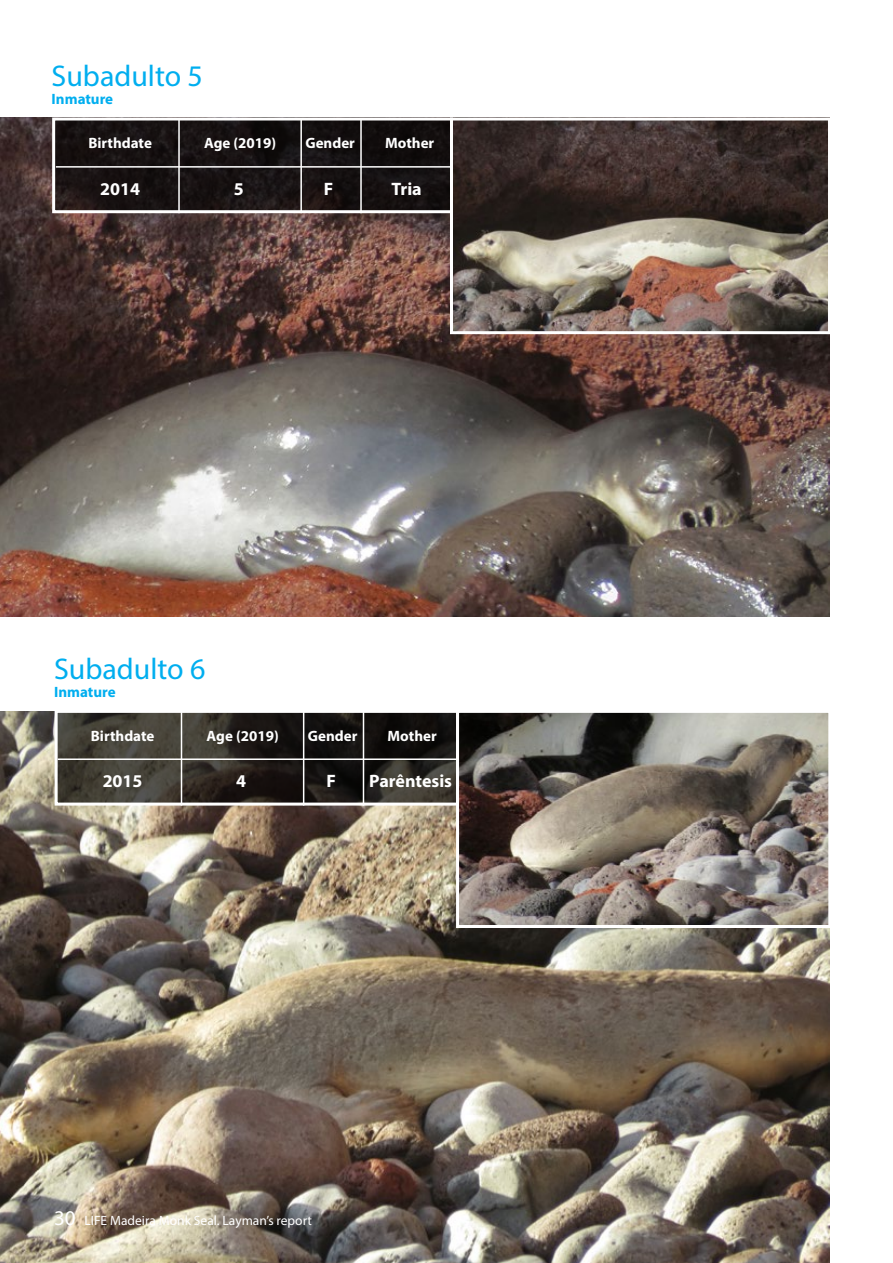
<style>
.page{position:relative;width:893px;height:1263px;background:#fff}
.page>*{position:absolute;margin:0;border:0;box-sizing:border-box;transform-origin:0 0}
.t1{font:30px "Myriad Pro";color:#00aeef}
.t2{font:700 18px "Myriad Pro";color:#fff}
.t3{font:700 15px "Myriad Pro";color:#fff}
.t4{font:700 15px "Myriad Pro";color:#00aeef}
.t5{font:13.5px "Myriad Pro";color:#fff}
.s1{font-size:21px}
</style>
<div class="page">
<img style="left:0;top:711px;width:829px;height:552px">
<img style="left:0;top:118px;width:829px;height:499px">
<div style="left:53px;top:119px;width:401px;height:93px;background:#161011"></div>
<div style="left:52px;top:117px;width:401px;height:96px;border:3px solid #fff"></div>
<hr style="left:178px;top:119px;width:2px;height:94px;background:#fff">
<hr style="left:300px;top:119px;width:2px;height:94px;background:#fff">
<hr style="left:360px;top:119px;width:2px;height:94px;background:#fff">
<hr style="left:56px;top:166px;width:398px;height:2px;background:#fff">
<svg style="left:59px;top:714px;width:396px;height:87px;background:#2c2923"></svg>
<div style="left:55px;top:710px;width:404px;height:95px;border:3px solid #fff"></div>
<hr style="left:181px;top:711px;width:1px;height:94px;background:#fff">
<hr style="left:303px;top:711px;width:1px;height:94px;background:#fff">
<hr style="left:363px;top:711px;width:1px;height:94px;background:#fff">
<hr style="left:58px;top:758px;width:401px;height:2px;background:#fff">
<img style="left:454px;top:121px;width:373px;height:209px">
<div style="left:450px;top:117px;width:381px;height:217px;border:3px solid #fff"></div>
<img style="left:460px;top:714px;width:367px;height:210px">
<div style="left:456px;top:710px;width:375px;height:218px;border:3px solid #fff"></div>
<h1 class="t1" style="left:52px;top:58px;width:153px">Subadulto 5</h1>
<p class="t4" style="left:52px;top:90px;width:63px">Inmature</p>
<p class="t3" style="left:88px;top:133px;width:65px">Birthdate</p>
<p class="t3" style="left:204px;top:133px;width:74px">Age (2019)</p>
<p class="t3" style="left:305px;top:133px;width:51px">Gender</p>
<p class="t3" style="left:385px;top:133px;width:51px">Mother</p>
<p class="t2" style="left:100px;top:177px;width:41px">2014</p>
<p class="t2" style="left:234px;top:177px;width:11px">5</p>
<p class="t2" style="left:324px;top:177px;width:11px">F</p>
<p class="t2" style="left:392px;top:177px;width:32px">Tria</p>
<h1 class="t1" style="left:54px;top:650px;width:153px">Subadulto 6</h1>
<p class="t4" style="left:54px;top:682px;width:63px">Inmature</p>
<p class="t3" style="left:91px;top:726px;width:65px">Birthdate</p>
<p class="t3" style="left:207px;top:726px;width:74px">Age (2019)</p>
<p class="t3" style="left:308px;top:726px;width:51px">Gender</p>
<p class="t3" style="left:388px;top:726px;width:51px">Mother</p>
<p class="t2" style="left:103px;top:769px;width:41px">2015</p>
<p class="t2" style="left:236px;top:769px;width:11px">4</p>
<p class="t2" style="left:326px;top:769px;width:11px">F</p>
<p class="t2" style="left:369px;top:769px;width:84px">Parêntesis</p>
<p class="t5" style="left:54px;top:1212px;width:259px"><span class="s1">30</span> LIFE Madeira Monk Seal. Layman’s report</p>
</div>
